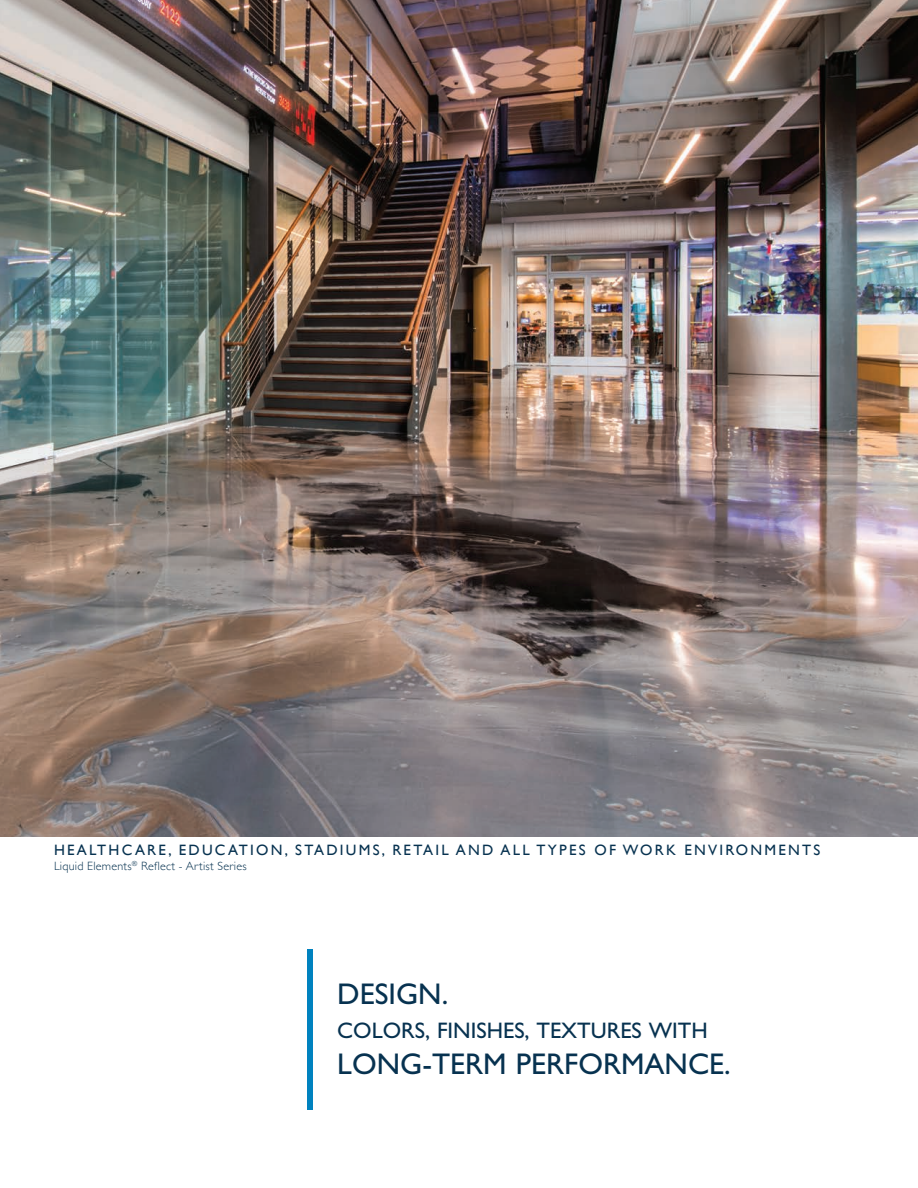
<style>
.page{position:relative;width:918px;height:1188px;background:#fff}
.page>*{position:absolute;margin:0;border:0;box-sizing:border-box;transform-origin:0 0}
.t1{font:30px "Gill Sans Std";color:#073250}
.t2{font:22.5px "Gill Sans Std";color:#073250}
.t3{font:15px "Gill Sans";letter-spacing:.15em;color:#073250}
.t4{font:300 12px "Gill Sans";letter-spacing:.02em;color:#073250}
</style>
<div class="page">
<img style="left:0;top:0;width:918px;height:837px">
<div style="left:308px;top:949px;width:5px;height:161px;background:#0082bf"></div>
<p class="t3" style="left:54px;top:842px;width:768px">HEALTHCARE, EDUCATION, STADIUMS, RETAIL AND ALL TYPES OF WORK ENVIRONMENTS</p>
<p class="t4" style="left:54px;top:857px;width:194px">Liquid Elements<sup>®</sup> Reflect - Artist Series</p>
<h1 class="t1" style="left:337px;top:977px;width:112px">DESIGN.</h1>
<h2 class="t2" style="left:337px;top:1018px;width:372px">COLORS, FINISHES, TEXTURES WITH</h2>
<h1 class="t1" style="left:337px;top:1047px;width:395px">LONG-TERM PERFORMANCE.</h1>
</div>
